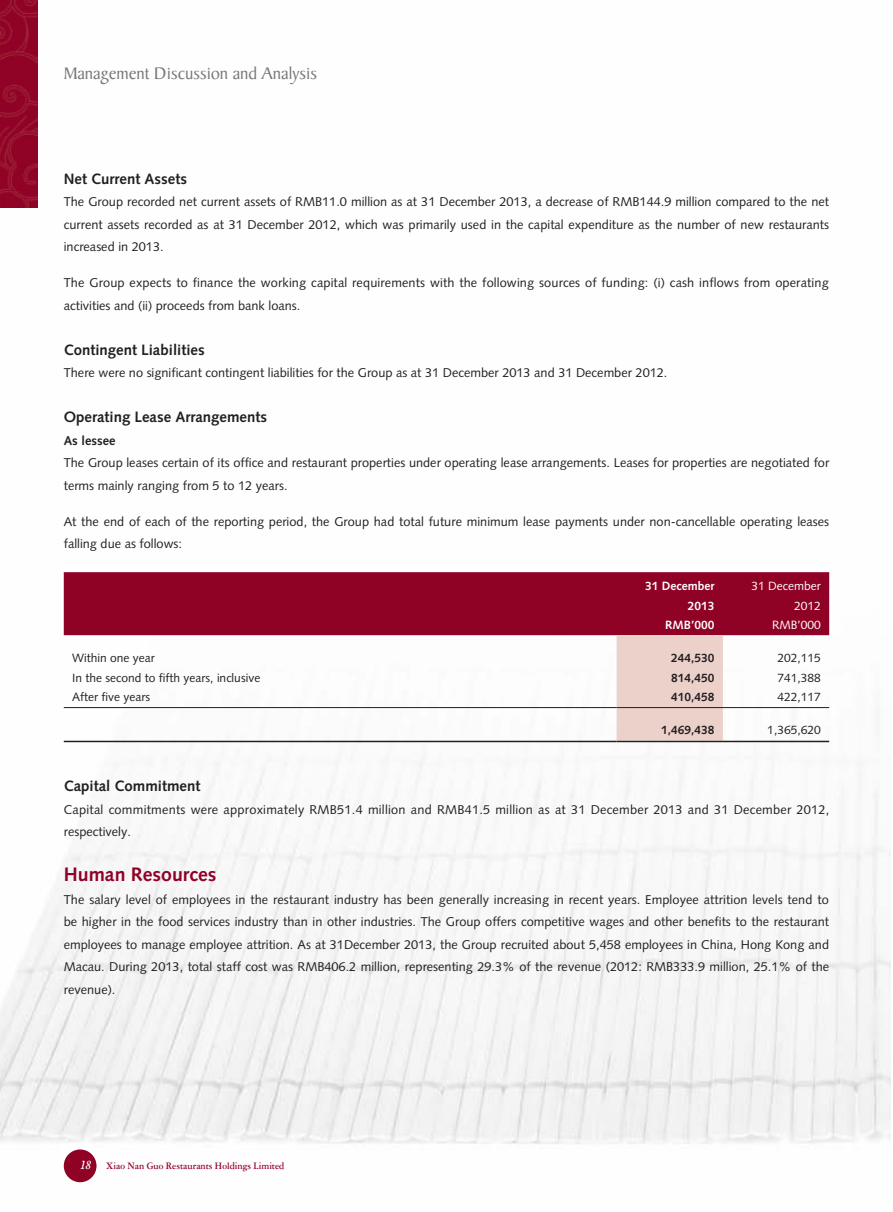
<style>
.page{position:relative;width:893px;height:1212px;background:#fff}
.page>*{position:absolute;margin:0;border:0;box-sizing:border-box;transform-origin:0 0}
._3__標題{font:700 19.5px "Syntax LT Std";color:#900126}
.t1{font:18px "Baker Signet Std";color:#76787b}
._4__副標題{font:700 15px "Syntax LT Std";color:#231f20}
._1__內文{font:12.75px/22.5px "Syntax LT Std";color:#231f20}
._1__內文-2{font:12.75px/22.5px "Syntax LT Std";letter-spacing:.02em;color:#231f20}
._5__副副標題{font:700 12.75px "Syntax LT Std";color:#231f20}
._6__表內文{font:12px "Syntax LT Std";color:#231f20}
._6__表內文-2{font:700 12px "Syntax LT Std";color:#231f20}
._6__表內文-3{font:700 12px "Syntax LT Std";color:#fff}
._6__表內文-4{font:12px "Syntax LT Std";color:#fff}
.t2{font:italic 700 12px "Galliard Std";color:#fff;scale:.9 1}
.t3{font:700 10.5px "Garamond 3 LT Std";color:#900126;scale:.9 1}
</style>
<div class="page">
<img style="left:0;top:572px;width:891px;height:611px">
<img style="left:0;top:0;width:38px;height:208px">
<div style="left:64px;top:1149px;width:33px;height:33px;background:#900126;border-radius:50%"></div>
<div style="left:64px;top:572px;width:765px;height:63px;background:#900126"></div>
<div style="left:617px;top:635px;width:106px;height:105px;background:#ecd0ca"></div>
<hr style="left:64px;top:707px;width:553px;height:1px;background:#231f20">
<hr style="left:617px;top:707px;width:106px;height:1px;background:#231f20">
<hr style="left:723px;top:707px;width:106px;height:1px;background:#231f20">
<hr style="left:64px;top:741px;width:553px;height:1px;background:#231f20">
<hr style="left:617px;top:741px;width:106px;height:1px;background:#231f20">
<hr style="left:723px;top:741px;width:106px;height:1px;background:#231f20">
<h2 class="t1" style="left:64px;top:64px;width:255px">Management Discussion and Analysis</h2>
<p class="_4__副標題" style="left:64px;top:170px;width:125px">Net Current Assets</p>
<p class="_1__內文" style="left:64px;top:190px;width:767px;text-align:justify">The Group recorded net current assets of RMB11.0 million as at 31 December 2013, a decrease of RMB144.9 million compared to the net current assets recorded as at 31 December 2012, which was primarily used in the capital expenditure as the number of new restaurants increased in 2013.</p>
<p class="_1__內文" style="left:64px;top:271px;width:766px">The Group expects to finance the working capital requirements with the following sources of funding: (i) cash inflows from operating activities and (ii) proceeds from bank loans.</p>
<p class="_4__副標題" style="left:64px;top:341px;width:142px">Contingent Liabilities</p>
<p class="_1__內文" style="left:64px;top:361px;width:605px">There were no significant contingent liabilities for the Group as at 31 December 2013 and 31 December 2012.</p>
<p class="_4__副標題" style="left:64px;top:408px;width:205px">Operating Lease Arrangements</p>
<p class="_5__副副標題" style="left:64px;top:433px;width:53px">As lessee</p>
<p class="_1__內文" style="left:64px;top:451px;width:767px">The Group leases certain of its office and restaurant properties under operating lease arrangements. Leases for properties are negotiated for terms mainly ranging from 5 to 12 years.</p>
<p class="_1__內文" style="left:64px;top:510px;width:767px">At the end of each of the reporting period, the Group had total future minimum lease payments under non-cancellable operating leases falling due as follows:</p>
<p class="_6__表內文-3" style="left:645px;top:579px;width:71px">31 December</p>
<p class="_6__表內文-3" style="left:688px;top:599px;width:28px">2013</p>
<p class="_6__表內文-4" style="left:751px;top:579px;width:71px">31 December</p>
<p class="_6__表內文-4" style="left:794px;top:598px;width:28px">2012</p>
<p class="_6__表內文-3" style="left:665px;top:618px;width:51px">RMB’000</p>
<p class="_6__表內文-4" style="left:772px;top:618px;width:50px">RMB’000</p>
<p class="_6__表內文" style="left:72px;top:651px;width:84px">Within one year</p>
<p class="_6__表內文-2" style="left:671px;top:651px;width:45px">244,530</p>
<p class="_6__表內文" style="left:777px;top:651px;width:45px">202,115</p>
<p class="_6__表內文" style="left:72px;top:670px;width:190px">In the second to fifth years, inclusive</p>
<p class="_6__表內文-2" style="left:671px;top:671px;width:45px">814,450</p>
<p class="_6__表內文" style="left:777px;top:670px;width:45px">741,388</p>
<p class="_6__表內文" style="left:72px;top:690px;width:79px">After five years</p>
<p class="_6__表內文-2" style="left:671px;top:690px;width:45px">410,458</p>
<p class="_6__表內文" style="left:777px;top:690px;width:45px">422,117</p>
<p class="_6__表內文-2" style="left:661px;top:723px;width:55px">1,469,438</p>
<p class="_6__表內文" style="left:767px;top:723px;width:55px">1,365,620</p>
<p class="_4__副標題" style="left:64px;top:777px;width:138px">Capital Commitment</p>
<p class="_1__內文-2" style="left:64px;top:798px;width:767px">Capital commitments were approximately RMB51.4 million and RMB41.5 million as at 31 December 2013 and 31 December 2012, respectively.</p>
<p class="_3__標題" style="left:64px;top:863px;width:154px">Human Resources</p>
<p class="_1__內文" style="left:64px;top:888px;width:767px;text-align:justify">The salary level of employees in the restaurant industry has been generally increasing in recent years. Employee attrition levels tend to be higher in the food services industry than in other industries. The Group offers competitive wages and other benefits to the restaurant employees to manage employee attrition. As at 31December 2013, the Group recruited about 5,458 employees in China, Hong Kong and Macau. During 2013, total staff cost was RMB406.2 million, representing 29.3% of the revenue (2012: RMB333.9 million, 25.1% of the revenue).</p>
<p class="t2" style="left:79px;top:1158px;width:14px">18</p>
<p class="t3" style="left:106px;top:1160px;width:200px">Xiao Nan Guo Restaurants Holdings Limited</p>
</div>
